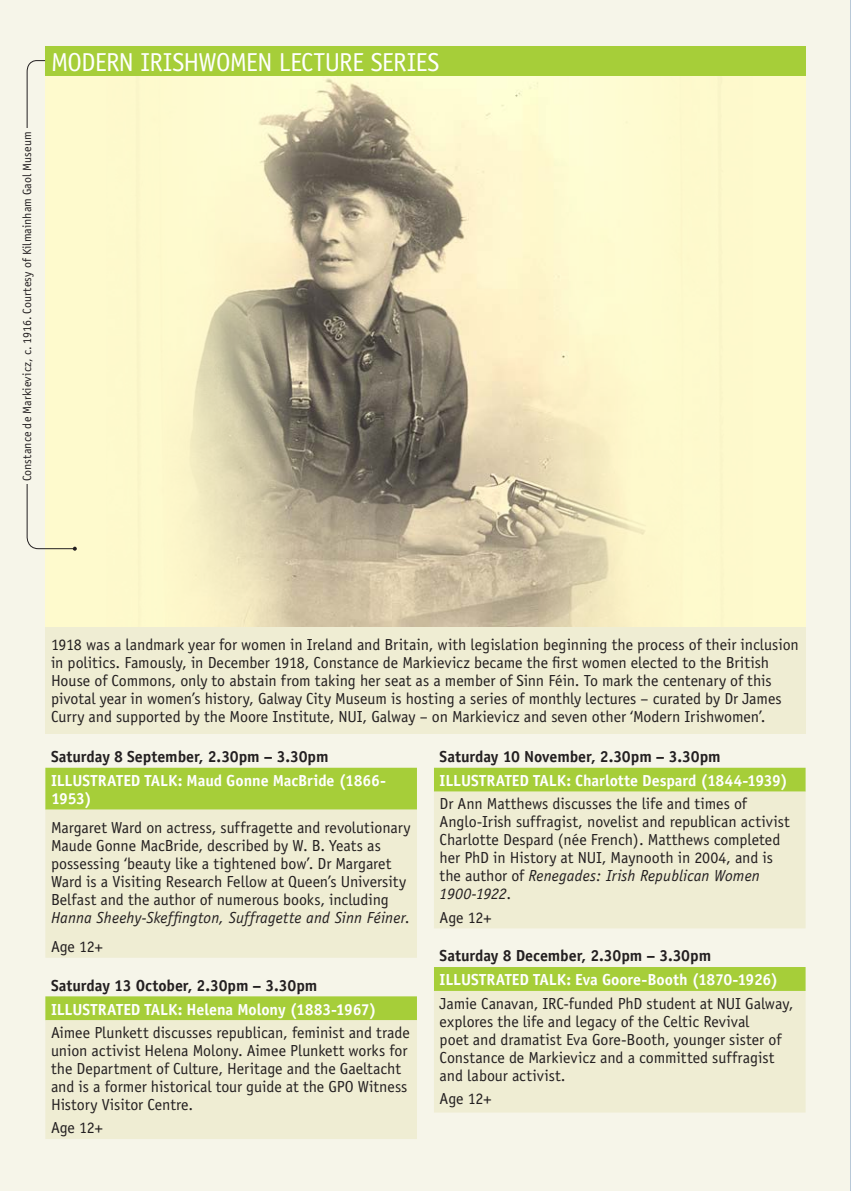
<style>
.page{position:relative;width:851px;height:1191px;background:#fff}
.page>*{position:absolute;margin:0;border:0;box-sizing:border-box;transform-origin:0 0}
.Highlight_Event{font:26px "Officina Sans";letter-spacing:-.03em;color:#fff}
.Info{font:16px/18px "Officina Sans";letter-spacing:-.005em;color:#231f20}
.Titles{font:700 16px/18px "Officina Sans";letter-spacing:-.005em;color:#fff}
.Dates{font:700 16px "Officina Sans";letter-spacing:-.005em;color:#231f20}
.Captions{font:12px "Officina Sans";letter-spacing:.005em;color:#231f20}
.s1{font-style:italic}
</style>
<div class="page">
<div style="left:0;top:0;width:850px;height:1191px;background:#f6f5e9"></div>
<div style="left:45px;top:767px;width:372px;height:42px;background:#a6ce39"></div>
<svg style="left:45px;top:809px;width:372px;height:330px;background:#eaebca"></svg>
<div style="left:434px;top:767px;width:371px;height:24px;background:#a6ce39"></div>
<svg style="left:434px;top:791px;width:371px;height:321px;background:#eaebc9"></svg>
<div style="left:45px;top:46px;width:760px;height:31px;background:#a6ce39"></div>
<div style="left:45px;top:627px;width:760px;height:106px;background:#efedd3"></div>
<div style="left:45px;top:77px;width:760px;height:550px;background:#fefacd"></div>
<img style="left:190px;top:77px;width:455px;height:550px">
<svg style="left:26px;top:60px;width:51px;height:490px"></svg>
<div style="left:19px;top:129px;width:15px;height:355px;background:#f6f5e9"></div>
<p class="Highlight_Event" style="left:51px;top:47px;width:390px">MODERN IRISHWOMEN LECTURE SERIES</p>
<p class="Captions" style="left:20px;top:481px;width:351px;rotate:-90deg">Constance de Markievicz, c. 1916. Courtesy of Kilmainham Gaol Museum</p>
<p class="Info" style="left:51px;top:636px;width:749px">1918 was a landmark year for women in Ireland and Britain, with legislation beginning the process of their inclusion in politics. Famously, in December 1918, Constance de Markievicz became the first women elected to the British House of Commons, only to abstain from taking her seat as a member of Sinn Féin. To mark the centenary of this pivotal year in women’s history, Galway City Museum is hosting a series of monthly lectures – curated by Dr James Curry and supported by the Moore Institute, NUI, Galway – on Markievicz and seven other ‘Modern Irishwomen’.</p>
<p class="Dates" style="left:51px;top:746px;width:279px">Saturday 8 September, 2.30pm – 3.30pm</p>
<p class="Titles" style="left:51px;top:771px;width:336px">ILLUSTRATED TALK: Maud Gonne MacBride (1866-<br>1953)</p>
<p class="Info" style="left:51px;top:818px;width:361px">Margaret Ward on actress, suffragette and revolutionary Maude Gonne MacBride, described by W. B. Yeats as possessing ‘beauty like a tightened bow’. Dr Margaret Ward is a Visiting Research Fellow at Queen’s University Belfast and the author of numerous books, including <span class="s1">Hanna Sheehy-Skeffington, Suffragette and Sinn Féiner</span>.</p>
<p class="Info" style="left:51px;top:937px;width:53px">Age 12+</p>
<p class="Dates" style="left:51px;top:975px;width:268px">Saturday 13 October, 2.30pm – 3.30pm</p>
<p class="Titles" style="left:51px;top:1000px;width:327px">ILLUSTRATED TALK: Helena Molony (1883-1967)</p>
<p class="Info" style="left:51px;top:1023px;width:360px">Aimee Plunkett discusses republican, feminist and trade union activist Helena Molony. Aimee Plunkett works for the Department of Culture, Heritage and the Gaeltacht and is a former historical tour guide at the GPO Witness History Visitor Centre.</p>
<p class="Info" style="left:51px;top:1119px;width:53px">Age 12+</p>
<p class="Dates" style="left:439px;top:746px;width:282px">Saturday 10 November, 2.30pm – 3.30pm</p>
<p class="Titles" style="left:439px;top:771px;width:349px">ILLUSTRATED TALK: Charlotte Despard (1844-1939)</p>
<p class="Info" style="left:439px;top:795px;width:351px">Dr Ann Matthews discusses the life and times of Anglo-Irish suffragist, novelist and republican activist Charlotte Despard (née French). Matthews completed her PhD in History at NUI, Maynooth in 2004, and is the author of <span class="s1">Renegades: Irish Republican Women 1900-1922</span>.</p>
<p class="Info" style="left:439px;top:908px;width:53px">Age 12+</p>
<p class="Dates" style="left:439px;top:946px;width:273px">Saturday 8 December, 2.30pm – 3.30pm</p>
<p class="Titles" style="left:439px;top:970px;width:340px">ILLUSTRATED TALK: Eva Goore-Booth (1870-1926)</p>
<p class="Info" style="left:439px;top:994px;width:355px">Jamie Canavan, IRC-funded PhD student at NUI Galway, explores the life and legacy of the Celtic Revival<br>poet and dramatist Eva Gore-Booth, younger sister of Constance de Markievicz and a committed suffragist and labour activist.</p>
<p class="Info" style="left:439px;top:1089px;width:53px">Age 12+</p>
</div>
